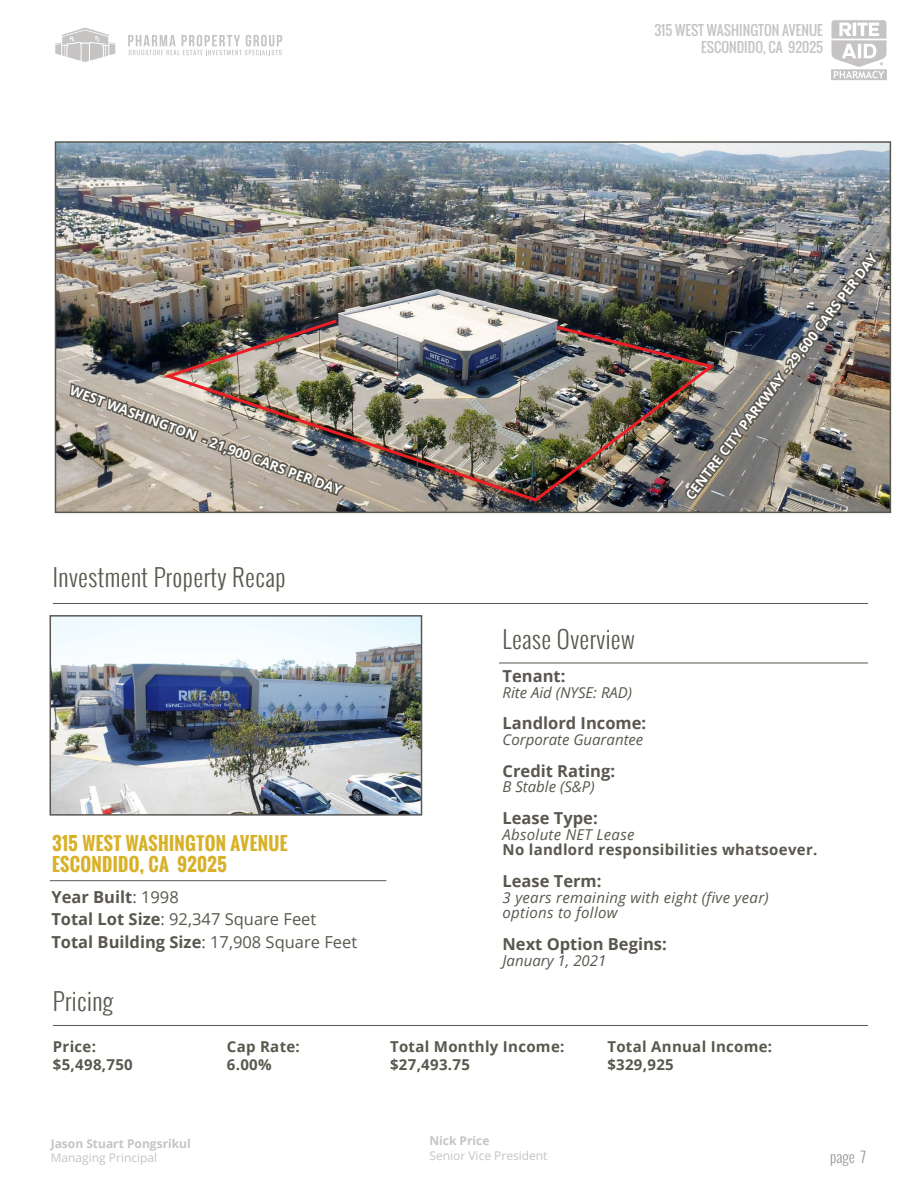
<style>
.page{position:relative;width:918px;height:1188px;background:#fff}
.page>*{position:absolute;margin:0;border:0;box-sizing:border-box;transform-origin:0 0}
.t1{font:300 24px "Oswald";letter-spacing:.02em;color:#59574e}
.t2{font:700 18px/21.6px "Oswald";letter-spacing:.02em;color:#d8b129}
.t3{font:16.5px/22.5px "Open Sans";color:#59574e}
.t4{font:700 16.5px "Open Sans";color:#59574e}
.t5{font:700 15px/18px "Open Sans";letter-spacing:.02em;color:#59574e}
.t6{font:italic 15px/15.8px "Open Sans";letter-spacing:.02em;color:#59574e}
.t7{font:italic 15px "Open Sans";color:#59574e}
.t8{font:300 15px "Oswald";color:#9c9898}
.t9{font:700 13.5px "Open Sans";color:#fff}
.t10{font:13.5px/16.2px "Oswald";color:#c6c3c3;text-align:right}
.t11{font:12px "Open Sans";color:#c6c3c3}
.t12{font:700 12px "Open Sans";color:#c6c3c3}
.s1{font-weight:700}
</style>
<div class="page">
<svg style="left:831px;top:20px;width:56px;height:60px"></svg>
<svg style="left:55px;top:28px;width:61px;height:34px"></svg>
<svg style="left:128px;top:35px;width:154px;height:20px"></svg>
<hr style="left:53px;top:603px;width:815px;height:1px;background:#59574e">
<img style="left:53px;top:618px;width:366px;height:195px">
<div style="left:50px;top:615px;width:372px;height:201px;border:2px solid #585756"></div>
<hr style="left:499px;top:663px;width:369px;height:1px;background:#59574e">
<hr style="left:50px;top:880px;width:336px;height:1px;background:#59574e">
<hr style="left:53px;top:1025px;width:815px;height:1px;background:#59574e">
<img style="left:58px;top:144px;width:830px;height:366px">
<div style="left:55px;top:141px;width:836px;height:372px;border:2px solid #59574e"></div>
<img style="left:683px;top:246px;width:198px;height:256px">
<svg style="left:65px;top:377px;width:94px;height:121px;background:#a59d92"></svg>
<img style="left:159px;top:317px;width:559px;height:186px">
<p class="t9" style="left:74px;top:379px;width:291px;rotate:21deg">WEST WASHINGTON - 21,900 CARS PER DAY</p>
<h1 class="t1" style="left:53px;top:560px;width:234px">Investment Property Recap</h1>
<p class="t2" style="left:52px;top:832px;width:237px">315 WEST WASHINGTON AVENUE<br>ESCONDIDO, CA 92025</p>
<p class="t3" style="left:51px;top:885px;width:307px"><span class="s1">Year Built</span>: 1998<br><span class="s1">Total Lot Size</span>: 92,347 Square Feet<br><span class="s1">Total Building Size</span>: 17,908 Square Feet</p>
<p class="t10" style="left:654px;top:22px;width:170px">315 WEST WASHINGTON AVENUE<br>ESCONDIDO, CA 92025</p>
<p class="t9" style="left:680px;top:491px;width:307px;rotate:-52deg">CENTRE CITY PARKWAY - 29,600 CARS PER DAY</p>
<h1 class="t1" style="left:503px;top:621px;width:134px">Lease Overview</h1>
<p class="t4" style="left:503px;top:664px;width:64px">Tenant:</p>
<p class="t7" style="left:503px;top:682px;width:131px">Rite Aid (NYSE: RAD)</p>
<p class="t4" style="left:503px;top:712px;width:145px">Landlord Income:</p>
<p class="t7" style="left:503px;top:729px;width:142px">Corporate Guarantee</p>
<p class="t4" style="left:503px;top:759px;width:114px">Credit Rating:</p>
<p class="t6" style="left:503px;top:779px;width:94px">B Stable (S&amp;P)</p>
<p class="t4" style="left:503px;top:806px;width:97px">Lease Type:</p>
<p class="t6" style="left:503px;top:826px;width:133px">Absolute NET Lease</p>
<p class="t5" style="left:503px;top:841px;width:316px">No landlord responsibilities whatsoever.</p>
<p class="t4" style="left:503px;top:869px;width:100px">Lease Term:</p>
<p class="t6" style="left:503px;top:889px;width:268px">3 years remaining with eight (five year) options to follow</p>
<p class="t4" style="left:503px;top:932px;width:166px">Next Option Begins:</p>
<p class="t7" style="left:503px;top:950px;width:105px">January 1, 2021</p>
<h1 class="t1" style="left:53px;top:984px;width:62px">Pricing</h1>
<p class="t5" style="left:53px;top:1037px;width:81px">Price: $5,498,750</p>
<p class="t5" style="left:390px;top:1037px;width:176px">Total Monthly Income: $27,493.75</p>
<p class="t5" style="left:607px;top:1037px;width:166px">Total Annual Income: $329,925</p>
<p class="t5" style="left:227px;top:1037px;width:75px">Cap Rate:<br>6.00%</p>
<p class="t12" style="left:51px;top:1135px;width:142px">Jason Stuart Pongsrikul</p>
<p class="t11" style="left:51px;top:1149px;width:108px">Managing Principal</p>
<p class="t12" style="left:430px;top:1133px;width:62px">Nick Price</p>
<p class="t11" style="left:430px;top:1147px;width:120px">Senior Vice President</p>
<p class="t8" style="left:830px;top:1146px;width:37px">page 7</p>
</div>
